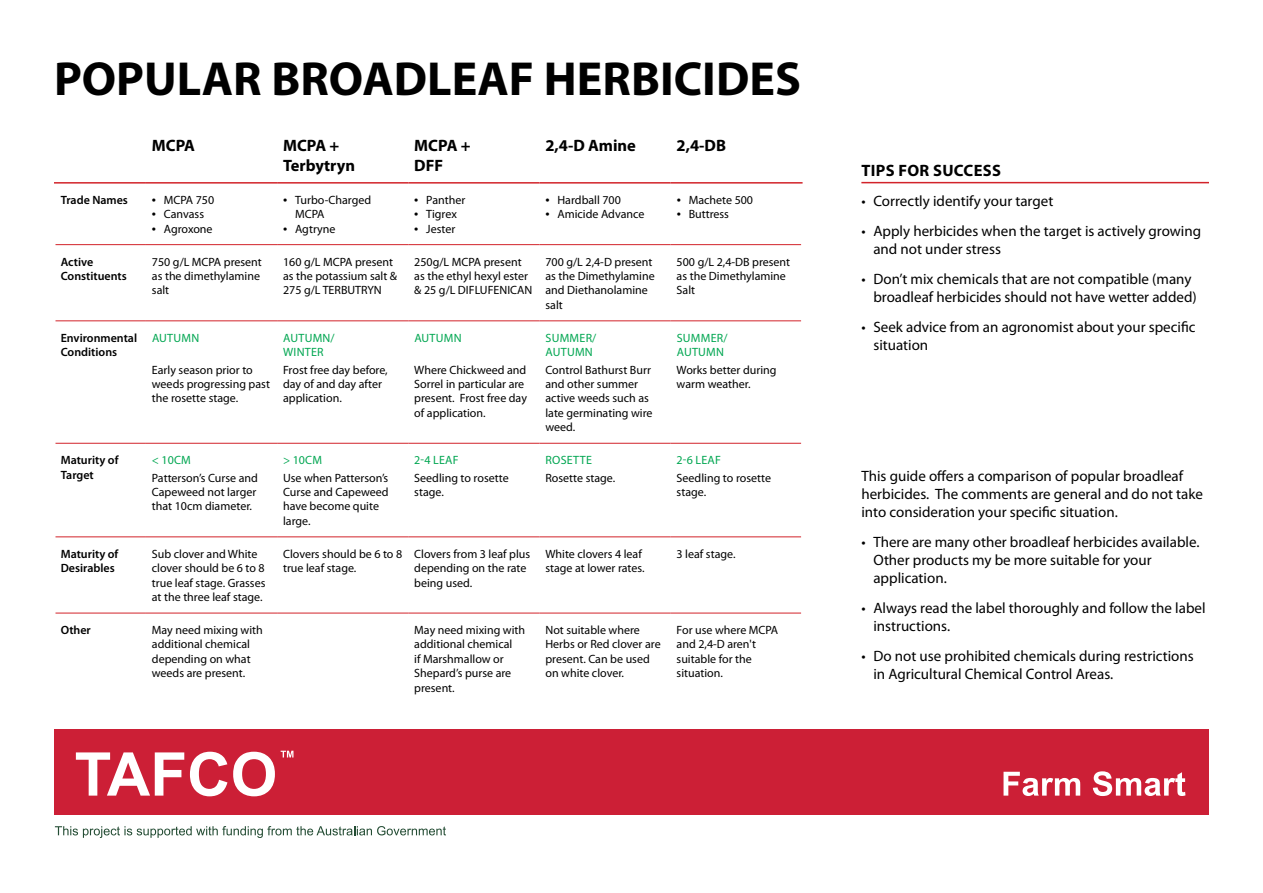
<style>
.page{position:relative;width:1263px;height:893px;background:#fff}
.page>*{position:absolute;margin:0;border:0;box-sizing:border-box;transform-origin:0 0}
.t1{font:700 48px "Myriad Pro";color:#000}
.t2{font:700 16.5px/19.8px "Myriad Pro";color:#000}
.t3{font:15px/18px "Myriad Pro";color:#000}
.t4{font:12px/14.4px "Myriad Pro";color:#000}
.t5{font:600 12px/14.4px "Myriad Pro";color:#000}
.t6{font:12px/14.4px "Myriad Pro";letter-spacing:.02em;color:#00a651}
.s1{font-size:15px}
</style>
<div class="page">
<div style="left:54px;top:729px;width:1155px;height:86px;background:#cc1f36"></div>
<svg style="left:76px;top:752px;width:108px;height:44px"></svg>
<svg style="left:190px;top:752px;width:37px;height:44px"></svg>
<svg style="left:233px;top:752px;width:42px;height:44px"></svg>
<svg style="left:281px;top:751px;width:12px;height:6px"></svg>
<svg style="left:1003px;top:772px;width:77px;height:24px"></svg>
<svg style="left:1093px;top:771px;width:92px;height:25px"></svg>
<svg style="left:55px;top:826px;width:391px;height:12px"></svg>
<hr style="left:56px;top:244px;width:90px;height:1px;background:#d2232a">
<hr style="left:146px;top:244px;width:131px;height:1px;background:#d2232a">
<hr style="left:277px;top:244px;width:131px;height:1px;background:#d2232a">
<hr style="left:408px;top:244px;width:131px;height:1px;background:#d2232a">
<hr style="left:539px;top:244px;width:132px;height:1px;background:#d2232a">
<hr style="left:671px;top:244px;width:130px;height:1px;background:#d2232a">
<hr style="left:56px;top:321px;width:90px;height:1px;background:#d2232a">
<hr style="left:146px;top:321px;width:131px;height:1px;background:#d2232a">
<hr style="left:277px;top:321px;width:131px;height:1px;background:#d2232a">
<hr style="left:408px;top:321px;width:131px;height:1px;background:#d2232a">
<hr style="left:539px;top:321px;width:132px;height:1px;background:#d2232a">
<hr style="left:671px;top:321px;width:130px;height:1px;background:#d2232a">
<hr style="left:56px;top:443px;width:90px;height:1px;background:#d2232a">
<hr style="left:146px;top:443px;width:131px;height:1px;background:#d2232a">
<hr style="left:277px;top:443px;width:131px;height:1px;background:#d2232a">
<hr style="left:408px;top:443px;width:131px;height:1px;background:#d2232a">
<hr style="left:539px;top:443px;width:132px;height:1px;background:#d2232a">
<hr style="left:671px;top:443px;width:130px;height:1px;background:#d2232a">
<hr style="left:56px;top:537px;width:90px;height:1px;background:#d2232a">
<hr style="left:146px;top:537px;width:131px;height:1px;background:#d2232a">
<hr style="left:277px;top:537px;width:131px;height:1px;background:#d2232a">
<hr style="left:408px;top:537px;width:131px;height:1px;background:#d2232a">
<hr style="left:539px;top:537px;width:132px;height:1px;background:#d2232a">
<hr style="left:671px;top:537px;width:130px;height:1px;background:#d2232a">
<hr style="left:146px;top:613px;width:131px;height:1px;background:#d2232a">
<hr style="left:277px;top:613px;width:131px;height:1px;background:#d2232a">
<hr style="left:408px;top:613px;width:131px;height:1px;background:#d2232a">
<hr style="left:539px;top:613px;width:132px;height:1px;background:#d2232a">
<hr style="left:671px;top:613px;width:130px;height:1px;background:#d2232a">
<hr style="left:56px;top:613px;width:90px;height:1px;background:#d2232a">
<hr style="left:54px;top:182px;width:92px;height:2px;background:#d2232a">
<hr style="left:146px;top:182px;width:131px;height:2px;background:#d2232a">
<hr style="left:277px;top:182px;width:131px;height:2px;background:#d2232a">
<hr style="left:408px;top:182px;width:131px;height:2px;background:#d2232a">
<hr style="left:539px;top:182px;width:132px;height:2px;background:#d2232a">
<hr style="left:671px;top:182px;width:131px;height:2px;background:#d2232a">
<hr style="left:861px;top:182px;width:348px;height:1px;background:#d2232a">
<h1 class="t1" style="left:54px;top:47px;width:748px">POPULAR BROADLEAF HERBICIDES</h1>
<h2 class="t2" style="left:152px;top:135px;width:45px">MCPA</h2>
<h2 class="t2" style="left:283px;top:135px;width:73px">MCPA +<br>TERBYTRYN</h2>
<h2 class="t2" style="left:414px;top:135px;width:58px">MCPA +<br>DFF</h2>
<h2 class="t2" style="left:545px;top:135px;width:92px">2,4-D AMINE</h2>
<h2 class="t2" style="left:677px;top:135px;width:51px">2,4-DB</h2>
<p class="t5" style="left:61px;top:192px;width:69px">Trade Names</p>
<p class="t4" style="left:152px;top:192px;width:64px"><span class="s1">•</span> MCPA 750</p>
<p class="t4" style="left:152px;top:207px;width:54px"><span class="s1">•</span> Canvass</p>
<p class="t4" style="left:152px;top:221px;width:62px"><span class="s1">•</span> Agroxone</p>
<p class="t4" style="left:295px;top:192px;width:78px;text-indent:-12px"><span class="s1">•</span> Turbo-Charged<br>MCPA</p>
<p class="t4" style="left:283px;top:221px;width:54px"><span class="s1">•</span> Agtryne</p>
<p class="t4" style="left:414px;top:192px;width:53px"><span class="s1">•</span> Panther</p>
<p class="t4" style="left:414px;top:207px;width:44px"><span class="s1">•</span> Tigrex</p>
<p class="t4" style="left:414px;top:221px;width:43px"><span class="s1">•</span> Jester</p>
<p class="t4" style="left:545px;top:192px;width:77px"><span class="s1">•</span> Hardball 700</p>
<p class="t4" style="left:545px;top:207px;width:101px"><span class="s1">•</span> Amicide Advance</p>
<p class="t4" style="left:677px;top:192px;width:78px"><span class="s1">•</span> Machete 500</p>
<p class="t4" style="left:677px;top:207px;width:54px"><span class="s1">•</span> Buttress</p>
<p class="t5" style="left:61px;top:254px;width:68px">Active<br>Constituents</p>
<p class="t4" style="left:152px;top:254px;width:111px">750 g/L MCPA present as the dimethylamine salt</p>
<p class="t4" style="left:283px;top:254px;width:116px">160 g/L MCPA present as the potassium salt &amp;<br>275 g/L TERBUTRYN</p>
<p class="t4" style="left:414px;top:254px;width:120px">250g/L MCPA present as the ethyl hexyl ester &amp; 25 g/L DIFLUFENICAN</p>
<p class="t4" style="left:545px;top:254px;width:111px">700 g/L 2,4-D present as the Dimethylamine and Diethanolamine salt</p>
<p class="t4" style="left:677px;top:254px;width:115px">500 g/L 2,4-DB present as the Dimethylamine<br>Salt</p>
<p class="t5" style="left:61px;top:330px;width:78px">Environmental<br>Conditions</p>
<p class="t6" style="left:152px;top:330px;width:49px">AUTUMN</p>
<p class="t4" style="left:152px;top:362px;width:120px">Early season prior to weeds progressing past the rosette stage.</p>
<p class="t6" style="left:677px;top:330px;width:15px">Summer</p>
<p class="t6" style="left:723px;top:330px;width:6px">/</p>
<p class="t6" style="left:677px;top:345px;width:16px">Autumn</p>
<p class="t4" style="left:677px;top:362px;width:101px">Works better during warm weather.</p>
<p class="t6" style="left:283px;top:330px;width:53px">AUTUMN/<br>WINTER</p>
<p class="t4" style="left:283px;top:362px;width:106px">Frost free day before, day of and day after application.</p>
<p class="t6" style="left:546px;top:330px;width:15px">Summer</p>
<p class="t6" style="left:592px;top:330px;width:6px">/</p>
<p class="t6" style="left:546px;top:345px;width:9px">autumn</p>
<p class="t4" style="left:545px;top:362px;width:109px">Control Bathurst Burr and other summer active weeds such as late germinating wire weed.</p>
<p class="t6" style="left:414px;top:330px;width:16px">Autumn</p>
<p class="t4" style="left:414px;top:362px;width:114px">Where Chickweed and<br>Sorrel in particular are present. Frost free day of application.</p>
<p class="t5" style="left:61px;top:453px;width:59px">Maturity of<br>Target</p>
<p class="t6" style="left:152px;top:453px;width:31px">&lt; 10cm</p>
<p class="t4" style="left:152px;top:470px;width:108px">Patterson’s Curse and<br>Capeweed not larger that 10cm diameter.</p>
<p class="t6" style="left:283px;top:453px;width:31px">&gt; 10cm</p>
<p class="t4" style="left:283px;top:470px;width:107px">Use when Patterson’s<br>Curse and Capeweed have become quite large.</p>
<p class="t6" style="left:414px;top:453px;width:26px">2-4 leaf</p>
<p class="t4" style="left:414px;top:470px;width:96px">Seedling to rosette stage.</p>
<p class="t6" style="left:546px;top:453px;width:23px">Rosette</p>
<p class="t4" style="left:545px;top:470px;width:71px">Rosette stage.</p>
<p class="t6" style="left:677px;top:453px;width:32px">2-6 Leaf</p>
<p class="t4" style="left:677px;top:470px;width:96px">Seedling to rosette stage.</p>
<p class="t5" style="left:61px;top:546px;width:59px">Maturity of<br>Desirables</p>
<p class="t4" style="left:152px;top:546px;width:115px">Sub clover and White clover should be 6 to 8 true leaf stage. Grasses at the three leaf stage.</p>
<p class="t4" style="left:283px;top:546px;width:121px">Clovers should be 6 to 8 true leaf stage.</p>
<p class="t4" style="left:414px;top:546px;width:118px">Clovers from 3 leaf plus depending on the rate being used.</p>
<p class="t4" style="left:545px;top:546px;width:101px">White clovers 4 leaf stage at lower rates.</p>
<p class="t4" style="left:677px;top:546px;width:60px">3 leaf stage.</p>
<p class="t5" style="left:61px;top:622px;width:32px">Other</p>
<p class="t4" style="left:152px;top:623px;width:112px">May need mixing with additional chemical depending on what weeds are present.</p>
<p class="t4" style="left:414px;top:623px;width:112px">May need mixing with additional chemical<br>if Marshmallow or<br>Shepard’s purse are present.</p>
<p class="t4" style="left:545px;top:623px;width:117px">Not suitable where<br>Herbs or Red clover are present. Can be used on white clover.</p>
<p class="t4" style="left:677px;top:623px;width:103px">For use where MCPA and 2,4-D aren't suitable for the situation.</p>
<h2 class="t2" style="left:861px;top:160px;width:48px">TIPS FOR</h2>
<h2 class="t2" style="left:933px;top:160px;width:20px">SUCCESS</h2>
<p class="t3" style="left:861px;top:192px;width:193px">• Correctly identify your target</p>
<p class="t3" style="left:873px;top:222px;width:329px;text-indent:-12px">• Apply herbicides when the target is actively growing and not under stress</p>
<p class="t3" style="left:873px;top:270px;width:325px;text-indent:-12px">• Don’t mix chemicals that are not compatible (many broadleaf herbicides should not have wetter added)</p>
<p class="t3" style="left:873px;top:318px;width:324px;text-indent:-12px">• Seek advice from an agronomist about your specific situation</p>
<p class="t3" style="left:861px;top:467px;width:343px">This guide offers a comparison of popular broadleaf herbicides. The comments are general and do not take into consideration your specific situation.</p>
<p class="t3" style="left:873px;top:533px;width:328px;text-indent:-12px">• There are many other broadleaf herbicides available.<br>Other products my be more suitable for your application.</p>
<p class="t3" style="left:873px;top:599px;width:334px;text-indent:-12px">• Always read the label thoroughly and follow the label instructions.</p>
<p class="t3" style="left:873px;top:647px;width:322px;text-indent:-12px">• Do not use prohibited chemicals during restrictions in Agricultural Chemical Control Areas.</p>
</div>
